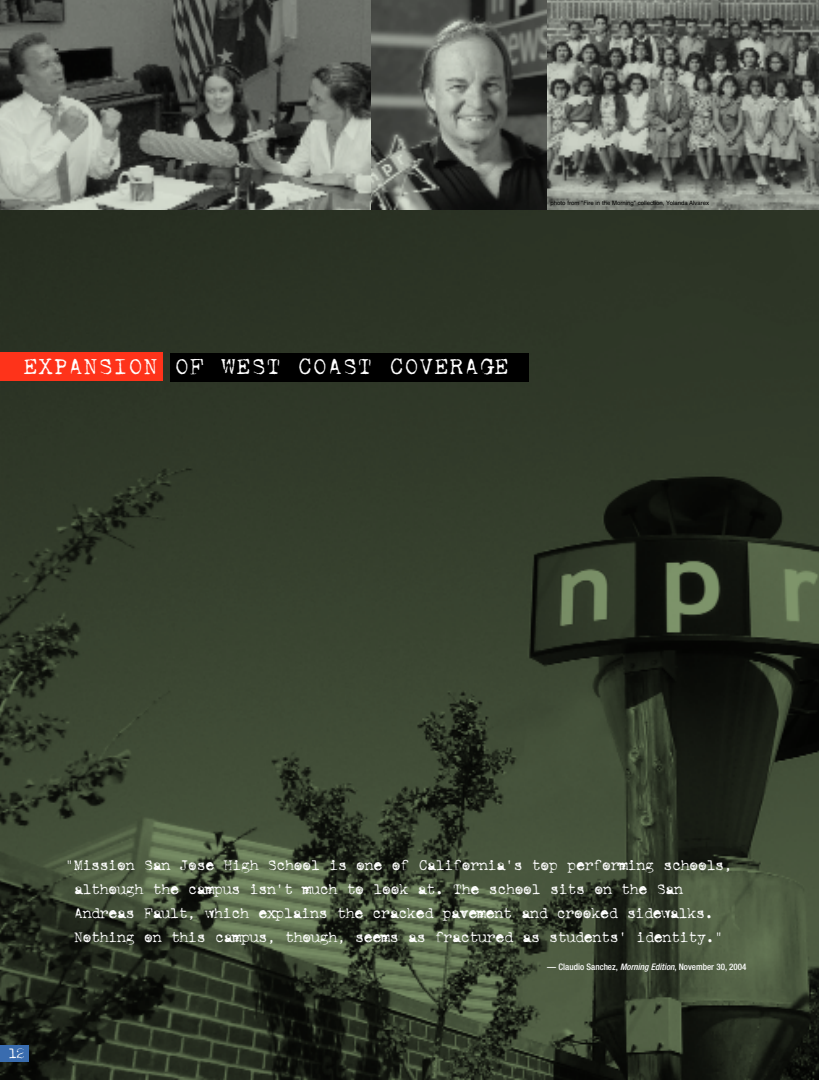
<style>
.page{position:relative;width:819px;height:1080px;background:#fff}
.page>*{position:absolute;margin:0;border:0;box-sizing:border-box;transform-origin:0 0}
.t1{font:25px "Vintage Typewriter One";color:#fff}
.t2{font:16px/24px "Vintage Typewriter One";letter-spacing:-.06em;color:#fff}
.t3{font:500 condensed 9px "Helvetica Neue";color:#fff}
.t4{font:6px "Helvetica";color:#000}
.s1{font-style:italic}
</style>
<div class="page">
<img style="left:0;top:210px;width:819px;height:870px">
<img style="left:0;top:0;width:371px;height:210px">
<img style="left:371px;top:0;width:177px;height:210px">
<svg style="left:548px;top:0;width:270px;height:210px;background:#6d706a"></svg>
<hr style="left:818px;top:0;width:1px;height:210px;background:#d9e0d3">
<div style="left:0;top:1046px;width:28px;height:16px;background:#396caf"></div>
<div style="left:170px;top:353px;width:359px;height:29px;background:#000"></div>
<div style="left:0;top:353px;width:163px;height:28px;background:#fe331a"></div>
<p class="t4" style="left:551px;top:201px;width:160px">photo from "Fire in the Morning" collection, Yolanda Alvarex</p>
<h1 class="t1" style="left:23px;top:351px;width:488px">EXPANSION OF WEST COAST COVERAGE</h1>
<p class="t2" style="left:8px;top:1041px;width:19px">12</p>
<p class="t2" style="left:74px;top:853px;width:661px;text-indent:-9px">“Mission San Jose High School is one of California's top performing schools, although the campus isn't much to look at. The school sits on the San Andreas Fault, which explains the cracked pavement and crooked sidewalks.<br>Nothing on this campus, though, seems as fractured as students' identity.”</p>
<p class="t3" style="left:547px;top:964px;width:201px">— Claudio Sanchez, <span class="s1">Morning Edition</span>, November 30, 2004</p>
</div>
